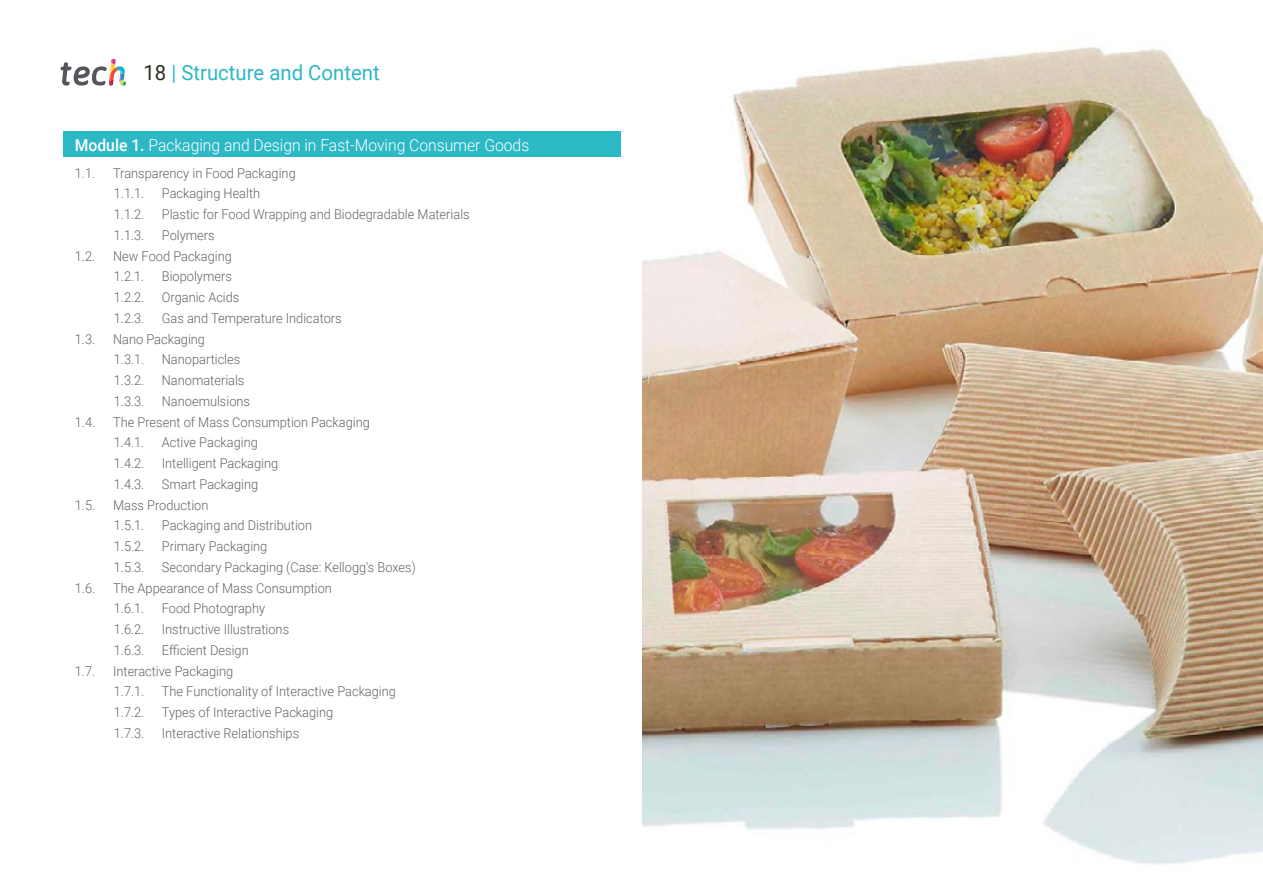
<style>
.page{position:relative;width:1263px;height:893px;background:#fff}
.page>*{position:absolute;margin:0;border:0;box-sizing:border-box;transform-origin:0 0}
.t1{font:21px "Roboto";color:#2db8c5}
.t2{font:300 16.5px "Roboto";color:#fff;scale:.95 1}
.t3{font:300 13.5px/20.7px "Roboto";color:#61646a;scale:.95 1}
.s1{color:#312e20}
.s2{font-weight:500}
</style>
<div class="page">
<div style="left:64px;top:132px;width:557px;height:25px;background:#2db8c5"></div>
<svg style="left:61px;top:59px;width:65px;height:27px"></svg>
<img style="left:642px;top:47px;width:621px;height:818px">
<h1 class="t1" style="left:144px;top:57px;width:238px"><span class="s1">18</span> | Structure and Content</h1>
<p class="t2" style="left:75px;top:133px;width:480px"><span class="s2">Module 1.</span> Packaging and Design in Fast-Moving Consumer Goods</p>
<p class="t3" style="left:75px;top:162px;width:23px">1.1.</p>
<p class="t3" style="left:113px;top:162px;width:194px">Transparency in Food Packaging<br>1.1.1.</p>
<p class="t3" style="left:162px;top:183px;width:105px">Packaging Health</p>
<p class="t3" style="left:114px;top:204px;width:34px">1.1.2.</p>
<p class="t3" style="left:162px;top:204px;width:326px">Plastic for Food Wrapping and Biodegradable Materials</p>
<p class="t3" style="left:114px;top:224px;width:34px">1.1.3.</p>
<p class="t3" style="left:162px;top:224px;width:57px">Polymers</p>
<p class="t3" style="left:75px;top:245px;width:23px">1.2.</p>
<p class="t3" style="left:113px;top:245px;width:127px">New Food Packaging<br>1.2.1.</p>
<p class="t3" style="left:162px;top:266px;width:75px">Biopolymers</p>
<p class="t3" style="left:114px;top:287px;width:34px">1.2.2.</p>
<p class="t3" style="left:162px;top:287px;width:83px">Organic Acids</p>
<p class="t3" style="left:114px;top:307px;width:34px">1.2.3.</p>
<p class="t3" style="left:162px;top:307px;width:191px">Gas and Temperature Indicators</p>
<p class="t3" style="left:75px;top:328px;width:23px">1.3.</p>
<p class="t3" style="left:113px;top:328px;width:98px">Nano Packaging<br>1.3.1.</p>
<p class="t3" style="left:162px;top:349px;width:84px">Nanoparticles</p>
<p class="t3" style="left:114px;top:370px;width:34px">1.3.2.</p>
<p class="t3" style="left:162px;top:370px;width:88px">Nanomaterials</p>
<p class="t3" style="left:114px;top:390px;width:34px">1.3.3.</p>
<p class="t3" style="left:162px;top:390px;width:94px">Nanoemulsions</p>
<p class="t3" style="left:75px;top:411px;width:23px">1.4.</p>
<p class="t3" style="left:113px;top:411px;width:272px">The Present of Mass Consumption Packaging<br>1.4.1.</p>
<p class="t3" style="left:162px;top:432px;width:103px">Active Packaging</p>
<p class="t3" style="left:114px;top:453px;width:34px">1.4.2.</p>
<p class="t3" style="left:162px;top:453px;width:124px">Intelligent Packaging</p>
<p class="t3" style="left:114px;top:473px;width:34px">1.4.3.</p>
<p class="t3" style="left:162px;top:473px;width:103px">Smart Packaging</p>
<p class="t3" style="left:75px;top:494px;width:23px">1.5.</p>
<p class="t3" style="left:113px;top:494px;width:102px">Mass Production<br>1.5.1.</p>
<p class="t3" style="left:162px;top:515px;width:160px">Packaging and Distribution</p>
<p class="t3" style="left:114px;top:536px;width:34px">1.5.2.</p>
<p class="t3" style="left:162px;top:536px;width:113px">Primary Packaging</p>
<p class="t3" style="left:114px;top:556px;width:34px">1.5.3.</p>
<p class="t3" style="left:162px;top:556px;width:269px">Secondary Packaging (Case: Kellogg's Boxes)</p>
<p class="t3" style="left:75px;top:577px;width:23px">1.6.</p>
<p class="t3" style="left:113px;top:577px;width:232px">The Appearance of Mass Consumption<br>1.6.1.</p>
<p class="t3" style="left:162px;top:598px;width:110px">Food Photography</p>
<p class="t3" style="left:114px;top:619px;width:34px">1.6.2.</p>
<p class="t3" style="left:162px;top:619px;width:136px">Instructive Illustrations</p>
<p class="t3" style="left:114px;top:639px;width:34px">1.6.3.</p>
<p class="t3" style="left:162px;top:639px;width:93px">Efficient Design</p>
<p class="t3" style="left:75px;top:660px;width:23px">1.7.</p>
<p class="t3" style="left:113px;top:660px;width:128px">Interactive Packaging<br>1.7.1.</p>
<p class="t3" style="left:162px;top:681px;width:248px">The Functionality of Interactive Packaging</p>
<p class="t3" style="left:114px;top:702px;width:34px">1.7.2.</p>
<p class="t3" style="left:162px;top:702px;width:182px">Types of Interactive Packaging</p>
<p class="t3" style="left:114px;top:722px;width:34px">1.7.3.</p>
<p class="t3" style="left:162px;top:722px;width:146px">Interactive Relationships</p>
</div>
